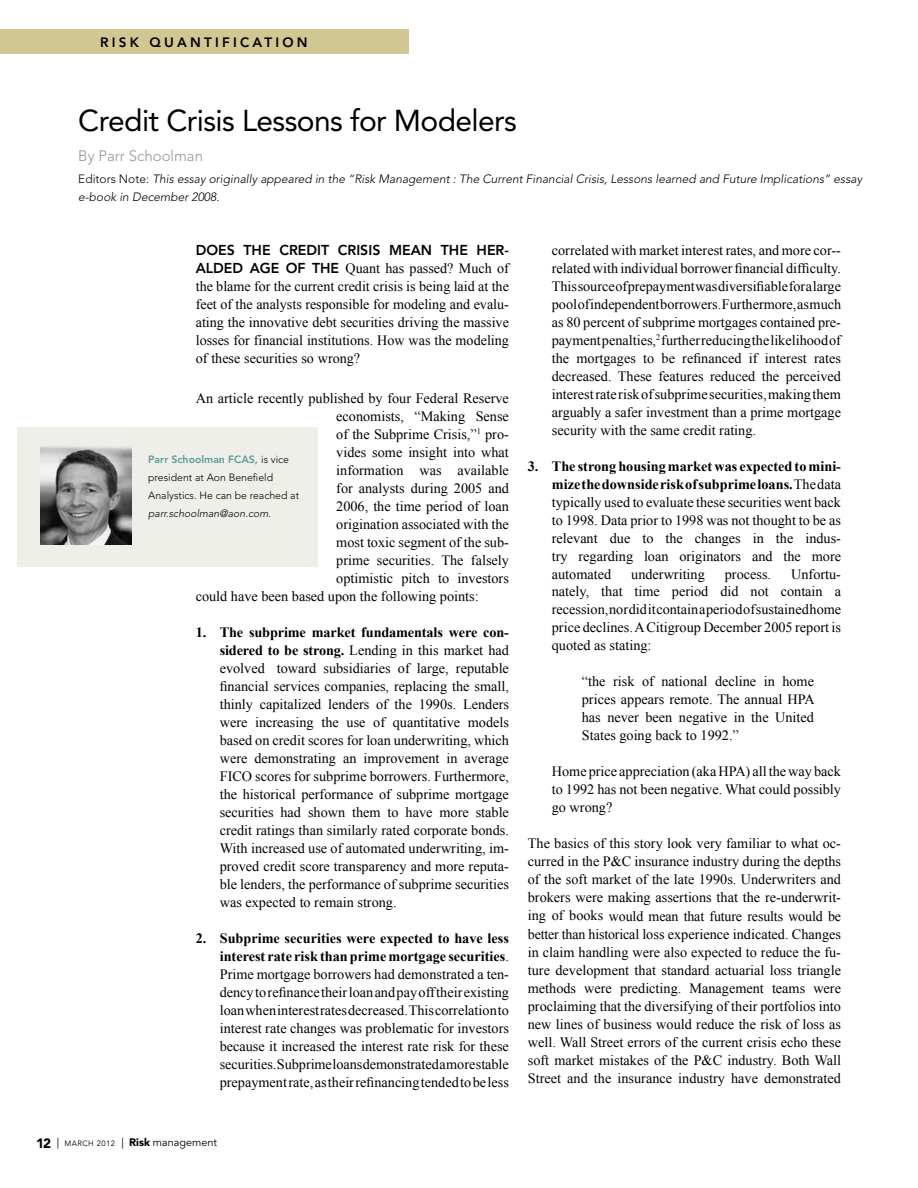
<style>
.page{position:relative;width:918px;height:1188px;background:#fff}
.page>*{position:absolute;margin:0;border:0;box-sizing:border-box;transform-origin:0 0}
.t1{font:30px "Avenir";letter-spacing:-.02em;color:#000}
.t2{font:300 15px "Avenir";color:#939598}
.t3{font:14.25px/18px "Times New Roman";color:#000;text-align:justify}
.t4{font:800 14.25px "Avenir";color:#000}
.t5{font:800 13.5px "Avenir";color:#000}
.t6{font:italic 300 12px/18px "Avenir";color:#000}
.t7{font:10.8px "Avenir";color:#000}
.t8{font:300 10.5px/18px "Avenir";color:#000}
.t9{font:italic 300 10.5px "Avenir";color:#000}
.t10{font:800 10.5px "Avenir";color:#5b9b98}
.s1{font-style:normal}
.s2{font-family:"Avenir";font-weight:800}
.s3{font-weight:700}
.s4{font-weight:800;color:#5b9b98}
.s5{font-weight:900;font-size:13.5px}
.s6{font-size:7.8px}
.s7{font-weight:900}
</style>
<div class="page">
<div style="left:17px;top:428px;width:300px;height:139px;background:#efefea"></div>
<img style="left:41px;top:446px;width:90px;height:99px">
<div style="left:0;top:30px;width:408px;height:24px;background:#d1c793"></div>
<p class="t5" style="left:100px;top:34px;width:22px">RISK</p>
<p class="t5" style="left:149px;top:34px;width:40px">QUANTIFICATION</p>
<h1 class="t1" style="left:78px;top:103px;width:440px">Credit Crisis Lessons for Modelers</h1>
<p class="t2" style="left:78px;top:147px;width:126px">By Parr Schoolman</p>
<p class="t6" style="left:78px;top:170px;width:785px"><span class="s1">Editors Note:</span> This essay originally appeared in the “Risk Management : The Current Financial Crisis, Lessons learned and Future Implications” essay e-book in December 2008.</p>
<p class="t4" style="left:196px;top:242px;width:315px">DOES TH E CREDIT CRISIS M EAN TH E H ER-</p>
<p class="t3" style="left:196px;top:259px;width:315px"><span class="s2">AL DED AGE OF TH E</span> Quant has passed? Much of the blame for the current credit crisis is being laid at the feet of the analysts responsible for modeling and evalu&shy;ating the innovative debt securities driving the massive losses for financial institutions. How was the modeling of these securities so wrong?</p>
<p class="t3" style="left:196px;top:389px;width:315px">An article recently published by four Federal Reserve</p>
<p class="t3" style="left:336px;top:407px;width:174px">economists, “Making Sense</p>
<p class="t3" style="left:336px;top:425px;width:174px">of the Subprime Crisis,”<sup>1</sup> pro-</p>
<p class="t3" style="left:336px;top:443px;width:174px">vides some insight into what</p>
<p class="t3" style="left:336px;top:461px;width:174px">information was available</p>
<p class="t3" style="left:336px;top:479px;width:174px">for analysts during 2005 and</p>
<p class="t3" style="left:336px;top:497px;width:174px">2006, the time period of loan</p>
<p class="t3" style="left:336px;top:515px;width:174px">origination associated with the</p>
<p class="t3" style="left:336px;top:533px;width:174px">most toxic segment of the sub-</p>
<p class="t3" style="left:336px;top:551px;width:174px">prime securities. The falsely</p>
<p class="t3" style="left:336px;top:569px;width:174px">optimistic pitch to investors</p>
<p class="t3" style="left:196px;top:587px;width:284px">could have been based upon the following points:</p>
<p class="t3" style="left:220px;top:623px;width:291px;text-indent:-24px"><span class="s3">1. The subprime market fundamentals were con&shy;sidered to be strong.</span> Lending in this market had evolved toward subsidiaries of large, reputable financial services companies, replacing the small, thinly capitalized lenders of the 1990s. Lenders were increasing the use of quantitative models based on credit scores for loan underwriting, which were demonstrating an improvement in average FICO scores for subprime borrowers. Furthermore, the historical performance of subprime mortgage securities had shown them to have more stable credit ratings than similarly rated corporate bonds.<br>With increased use of automated underwriting, im&shy;proved credit score transparency and more reputa&shy;ble lenders, the performance of subprime securities was expected to remain strong.</p>
<p class="t3" style="left:220px;top:929px;width:291px;text-indent:-24px"><span class="s3">2. Subprime securities were expected to have less interest rate risk than prime mortgage securities</span>.<br>Prime mortgage borrowers had demonstrated a ten&shy;dencytorefinancetheirloanandpayofftheirexisting loan when interest rates decreased. This correlation to interest rate changes was problematic for investors because it increased the interest rate risk for these securities. Subprime loans demonstrated a more stable prepaymentrate,astheirrefinancingtendedtobeless</p>
<p class="t10" style="left:148px;top:453px;width:88px">PARR SCHOOLMAN FCAS</p>
<p class="t8" style="left:148px;top:450px;width:152px;text-indent:107px"><span class="s4">,</span> is vice president at Aon Benefield<br>Analystics. He can be reached at</p>
<p class="t9" style="left:148px;top:507px;width:124px">parr.schoolman@aon.com.</p>
<p class="t3" style="left:552px;top:241px;width:291px">correlated with market interest rates, and more cor-- related with individual borrower financial difficulty.<br>Thissourceofprepaymentwasdiversifiableforalarge pool of independent borrowers. Furthermore, as much as 80 percent of subprime mortgages contained pre&shy;payment penalties,<sup>2</sup> further reducing the likelihood of the mortgages to be refinanced if interest rates decreased. These features reduced the perceived interest rate risk of subprime securities, making them arguably a safer investment than a prime mortgage security with the same credit rating.</p>
<p class="t3" style="left:552px;top:457px;width:291px;text-indent:-24px"><span class="s3">3. The strong housing market was expected to mini&shy;mize the downside risk of subprime loans.</span> The data typically used to evaluate these securities went back to 1998. Data prior to 1998 was not thought to be as relevant due to the changes in the indus&shy;try regarding loan originators and the more automated</p>
<p class="t3" style="left:631px;top:565px;width:75px">underwriting</p>
<p class="t3" style="left:725px;top:565px;width:48px">process.</p>
<p class="t3" style="left:552px;top:565px;width:291px;text-indent:239px">Unfortu&shy;nately, that time period did not contain a recession, nor did it contain a period of sustained home price declines. A Citigroup December 2005 report is quoted as stating:</p>
<p class="t3" style="left:582px;top:673px;width:234px">“the risk of national decline in home prices appears remote. The annual HPA has never been negative in the United States going back to 1992.”</p>
<p class="t3" style="left:552px;top:762px;width:291px">Home price appreciation (aka HPA) all the way back to 1992 has not been negative. What could possibly go wrong?</p>
<p class="t3" style="left:528px;top:834px;width:315px">The basics of this story look very familiar to what oc&shy;curred in the P&amp;C insurance industry during the depths of the soft market of the late 1990s. Underwriters and brokers were making assertions that the re-underwrit&shy;ing of books would mean that future results would be better than historical loss experience indicated. Changes in claim handling were also expected to reduce the fu&shy;ture development that standard actuarial loss triangle methods were predicting. Management teams were proclaiming that the diversifying of their portfolios into new lines of business would reduce the risk of loss as well. Wall Street errors of the current crisis echo these soft market mistakes of the P&amp;C industry. Both Wall Street and the insurance industry have demonstrated</p>
<p class="t7" style="left:36px;top:1136px;width:183px"><span class="s5">12</span> | <span class="s6">MARCH 2012</span> | <span class="s7">Risk</span> management</p>
</div>
